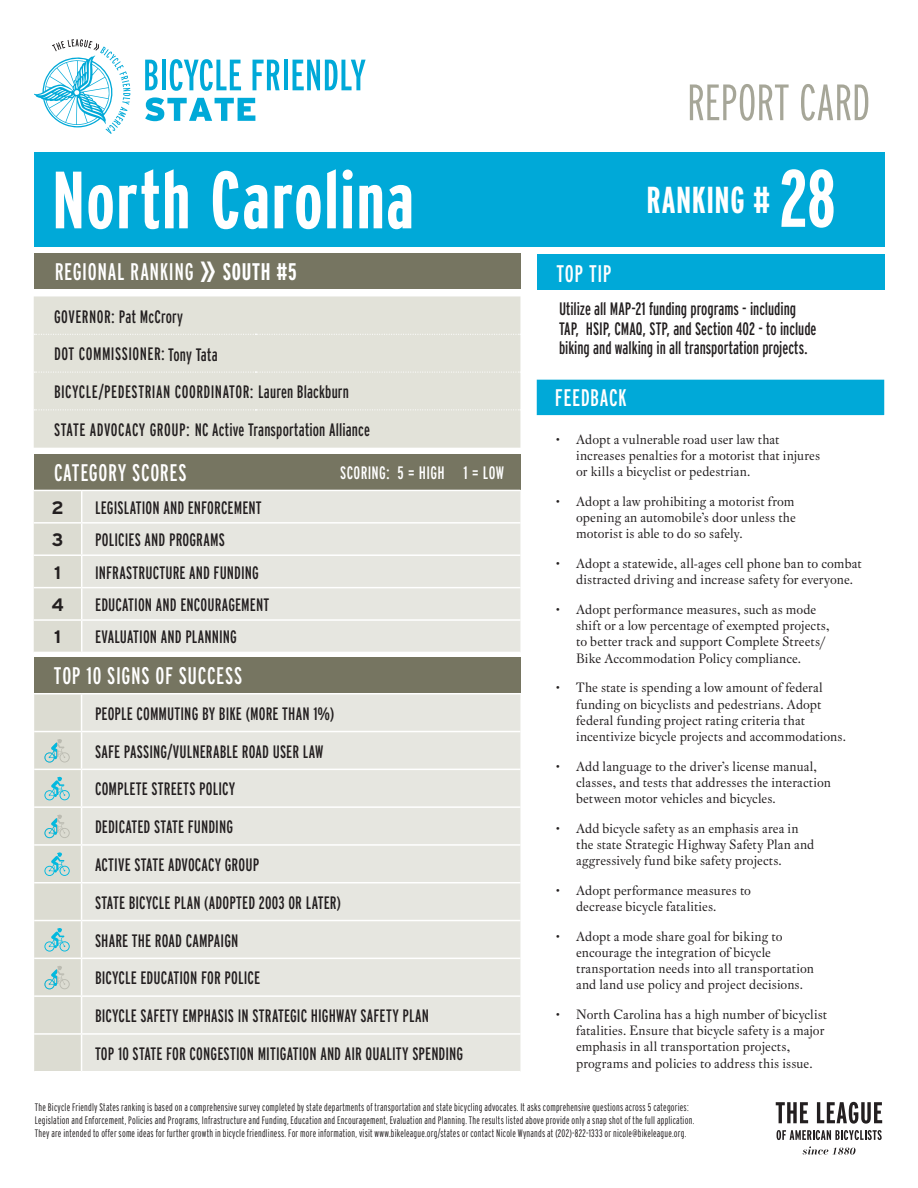
<style>
.page{position:relative;width:918px;height:1188px;background:#fff}
.page>*{position:absolute;margin:0;border:0;box-sizing:border-box;transform-origin:0 0}
.State_Name__title{font:700 extra-condensed 81px "Interstate";letter-spacing:.02em;color:#fff}
.State_Ranking_Number{font:700 extra-condensed 81px "Interstate";color:#fff}
.State_Name__title-2{font:300 extra-condensed 51px "Interstate";letter-spacing:-.01em;color:#a6a698}
.t1{font:extra-condensed 39px "Interstate";color:#fff}
.t2{font:700 extra-condensed 37.5px "Interstate";letter-spacing:.015em;color:#fff}
.t3{font:extra-condensed 24px "Interstate";letter-spacing:.025em;color:#fff}
.t4{font:700 extra-condensed 24px "Interstate";letter-spacing:.03em;color:#fff}
.Tip_text{font:extra-condensed 18px/19.5px "Interstate";letter-spacing:.005em;color:#231f20}
.Tip_text-2{font:extra-condensed 18px "Interstate";letter-spacing:.025em;color:#231f20}
.t5{font:extra-condensed 18px "Interstate";letter-spacing:.015em;color:#fff}
.Category_Scoring{font:700 18px "Interstate";color:#231f20}
.t6{font:13.5px/16.2px "Fleischman BT Pro";letter-spacing:.005em;color:#231f20}
.t7{font:300 extra-condensed 10.8px/13px "Interstate";letter-spacing:.02em;color:#231f20}
</style>
<div class="page">
<div style="left:34px;top:152px;width:486px;height:94px;background:#00a9d8"></div>
<div style="left:507px;top:152px;width:377px;height:94px;background:#00a9d8"></div>
<div style="left:34px;top:253px;width:486px;height:36px;background:#767561"></div>
<div style="left:34px;top:296px;width:486px;height:152px;background:#e2e2d9"></div>
<svg style="left:34px;top:334px;width:486px;height:1px"></svg>
<svg style="left:34px;top:372px;width:486px;height:1px"></svg>
<svg style="left:34px;top:409px;width:486px;height:1px"></svg>
<div style="left:537px;top:380px;width:347px;height:35px;background:#00a9d8"></div>
<div style="left:537px;top:254px;width:347px;height:35px;background:#00a9d8"></div>
<svg style="left:803px;top:1146px;width:52px;height:9px"></svg>
<svg style="left:776px;top:1102px;width:32px;height:21px"></svg>
<svg style="left:817px;top:1102px;width:65px;height:22px"></svg>
<svg style="left:777px;top:1130px;width:105px;height:10px"></svg>
<svg style="left:145px;top:97px;width:110px;height:24px"></svg>
<svg style="left:145px;top:60px;width:13px;height:30px"></svg>
<hr style="left:162px;top:60px;width:4px;height:30px;background:#00a9d8">
<svg style="left:170px;top:59px;width:71px;height:32px"></svg>
<svg style="left:253px;top:60px;width:27px;height:30px"></svg>
<hr style="left:284px;top:60px;width:4px;height:30px;background:#00a9d8">
<svg style="left:293px;top:60px;width:73px;height:30px"></svg>
<svg style="left:35px;top:39px;width:95px;height:95px"></svg>
<svg style="left:34px;top:454px;width:486px;height:198px;background:#949483"></svg>
<div style="left:82px;top:491px;width:438px;height:161px;background:#e6e6e0"></div>
<hr style="left:34px;top:490px;width:48px;height:1px;background:#fff">
<hr style="left:82px;top:490px;width:438px;height:1px;background:#fff">
<hr style="left:81px;top:491px;width:1px;height:31px;background:#fff">
<hr style="left:34px;top:522px;width:48px;height:2px;background:#fff">
<hr style="left:82px;top:522px;width:438px;height:2px;background:#fff">
<hr style="left:81px;top:524px;width:1px;height:30px;background:#fff">
<hr style="left:34px;top:554px;width:48px;height:2px;background:#fff">
<hr style="left:82px;top:554px;width:438px;height:2px;background:#fff">
<hr style="left:81px;top:556px;width:1px;height:31px;background:#fff">
<hr style="left:34px;top:587px;width:48px;height:1px;background:#fff">
<hr style="left:82px;top:587px;width:438px;height:1px;background:#fff">
<hr style="left:81px;top:588px;width:1px;height:31px;background:#fff">
<hr style="left:34px;top:619px;width:48px;height:2px;background:#fff">
<hr style="left:82px;top:619px;width:438px;height:2px;background:#fff">
<hr style="left:81px;top:621px;width:1px;height:31px;background:#fff">
<svg style="left:34px;top:658px;width:486px;height:413px;background:#dbdcd5"></svg>
<p class="State_Name__title-2" style="left:687px;top:71px;width:185px">REPORT CARD</p>
<p class="State_Name__title" style="left:52px;top:151px;width:363px">North Carolina</p>
<p class="State_Ranking_Number" style="left:779px;top:149px;width:58px">28</p>
<p class="t4" style="left:223px;top:257px;width:75px">SOUTH #5</p>
<p class="Tip_text" style="left:559px;top:299px;width:259px">Utilize all MAP-21 funding programs - including<br>TAP, HSIP, CMAQ, STP, and Section 402 - to include biking and walking in all transportation projects.</p>
<p class="t2" style="left:646px;top:177px;width:125px">RANKING #</p>
<p class="t3" style="left:55px;top:257px;width:140px">REGIONAL RANKING</p>
<p class="t1" style="left:200px;top:244px;width:17px">»</p>
<p class="t3" style="left:557px;top:259px;width:56px">TOP TIP</p>
<p class="Tip_text" style="left:54px;top:306px;width:131px">GOVERNOR: Pat McCrory</p>
<p class="Tip_text" style="left:54px;top:344px;width:165px">DOT COMMISSIONER:Tony Tata</p>
<p class="Tip_text-2" style="left:54px;top:381px;width:296px">BICYCLE/PEDESTRIAN COORDINATOR: Lauren Blackburn</p>
<p class="Tip_text" style="left:54px;top:420px;width:318px">STATE ADVOCACY GROUP: NC Active Transportation Alliance</p>
<p class="t3" style="left:54px;top:458px;width:134px">CATEGORY SCORES</p>
<p class="t5" style="left:340px;top:462px;width:165px">SCORING: 5 = HIGH 1 = LOW</p>
<p class="t3" style="left:555px;top:383px;width:73px">FEEDBACK</p>
<p class="t6" style="left:576px;top:431px;width:245px;text-indent:-20px">• Adopt a vulnerable road user law that increases penalties for a motorist that injures or kills a bicyclist or pedestrian.</p>
<p class="t6" style="left:576px;top:493px;width:221px;text-align:justify;text-indent:-20px">• Adopt a law prohibiting a motorist from opening an automobile’s door unless the motorist is able to do so safely.</p>
<p class="t6" style="left:576px;top:555px;width:287px;text-indent:-20px">• Adopt a statewide, all-ages cell phone ban to combat distracted driving and increase safety for everyone.</p>
<p class="t6" style="left:576px;top:601px;width:255px;text-indent:-20px">• Adopt performance measures, such as mode shift or a low percentage of exempted projects, to better track and support Complete Streets/ Bike Accommodation Policy compliance.</p>
<p class="t6" style="left:576px;top:680px;width:271px;text-indent:-20px">• The state is spending a low amount of federal funding on bicyclists and pedestrians. Adopt federal funding project rating criteria that incentivize bicycle projects and accommodations.</p>
<p class="t6" style="left:576px;top:758px;width:256px;text-indent:-20px">• Add language to the driver’s license manual, classes, and tests that addresses the interaction between motor vehicles and bicycles.</p>
<p class="t6" style="left:576px;top:820px;width:240px;text-indent:-20px">• Add bicycle safety as an emphasis area in the state Strategic Highway Safety Plan and aggressively fund bike safety projects.</p>
<p class="t6" style="left:576px;top:882px;width:176px;text-indent:-20px">• Adopt performance measures to decrease bicycle fatalities.</p>
<p class="t6" style="left:576px;top:928px;width:239px;text-indent:-20px">• Adopt a mode share goal for biking to encourage the integration of bicycle transportation needs into all transportation and land use policy and project decisions.</p>
<p class="t6" style="left:576px;top:1006px;width:253px;text-indent:-20px">• North Carolina has a high number of bicyclist fatalities. Ensure that bicycle safety is a major emphasis in all transportation projects, programs and policies to address this issue.</p>
<p class="Category_Scoring" style="left:52px;top:497px;width:14px">2</p>
<p class="Tip_text" style="left:95px;top:498px;width:168px">LEGISLATION AND ENFORCEMENT</p>
<p class="Category_Scoring" style="left:52px;top:529px;width:13px">3</p>
<p class="Tip_text" style="left:95px;top:530px;width:131px">POLICIES AND PROGRAMS</p>
<p class="Category_Scoring" style="left:54px;top:561px;width:8px">1</p>
<p class="Tip_text" style="left:95px;top:562px;width:165px">INFRASTRUCTURE AND FUNDING</p>
<p class="Category_Scoring" style="left:51px;top:594px;width:14px">4</p>
<p class="Tip_text" style="left:95px;top:595px;width:176px">EDUCATION AND ENCOURAGEMENT</p>
<p class="Category_Scoring" style="left:54px;top:626px;width:8px">1</p>
<p class="Tip_text" style="left:95px;top:627px;width:143px">EVALUATION AND PLANNING</p>
<p class="t3" style="left:54px;top:661px;width:190px">TOP 10 SIGNS OF SUCCESS</p>
<p class="Tip_text" style="left:95px;top:704px;width:241px">PEOPLE COMMUTING BY BIKE (MORE THAN 1%)</p>
<p class="Tip_text" style="left:95px;top:741px;width:230px">SAFE PASSING/VULNERABLE ROAD USER LAW</p>
<p class="Tip_text" style="left:95px;top:779px;width:142px">COMPLETE STREETS POLICY</p>
<p class="Tip_text" style="left:95px;top:817px;width:140px">DEDICATED STATE FUNDING</p>
<p class="Tip_text" style="left:95px;top:855px;width:166px">ACTIVE STATE ADVOCACY GROUP</p>
<p class="Tip_text" style="left:95px;top:893px;width:248px">STATE BICYCLE PLAN (ADOPTED 2003 OR LATER)</p>
<p class="Tip_text" style="left:95px;top:930px;width:145px">SHARE THE ROAD CAMPAIGN</p>
<p class="Tip_text" style="left:95px;top:968px;width:167px">BICYCLE EDUCATION FOR POLICE</p>
<p class="Tip_text" style="left:95px;top:1006px;width:335px">BICYCLE SAFETY EMPHASIS IN STRATEGIC HIGHWAY SAFETY PLAN</p>
<p class="Tip_text" style="left:95px;top:1044px;width:370px">TOP 10 STATE FOR CONGESTION MITIGATION AND AIR QUALITY SPENDING</p>
<p class="t7" style="left:35px;top:1100px;width:661px">The Bicycle Friendly States ranking is based on a comprehensive survey completed by state departments of transportation and state bicycling advocates. It asks comprehensive questions across 5 categories:<br>Legislation and Enforcement, Policies and Programs, Infrastructure and Funding, Education and Encouragement, Evaluation and Planning. The results listed above provide only a snap shot of the full application.<br>They are intended to offer some ideas for further growth in bicycle friendliness. For more information, visit www.bikeleague.org/states or contact Nicole Wynands at (202)-822-1333 or nicole@bikeleague.org.</p>
</div>
